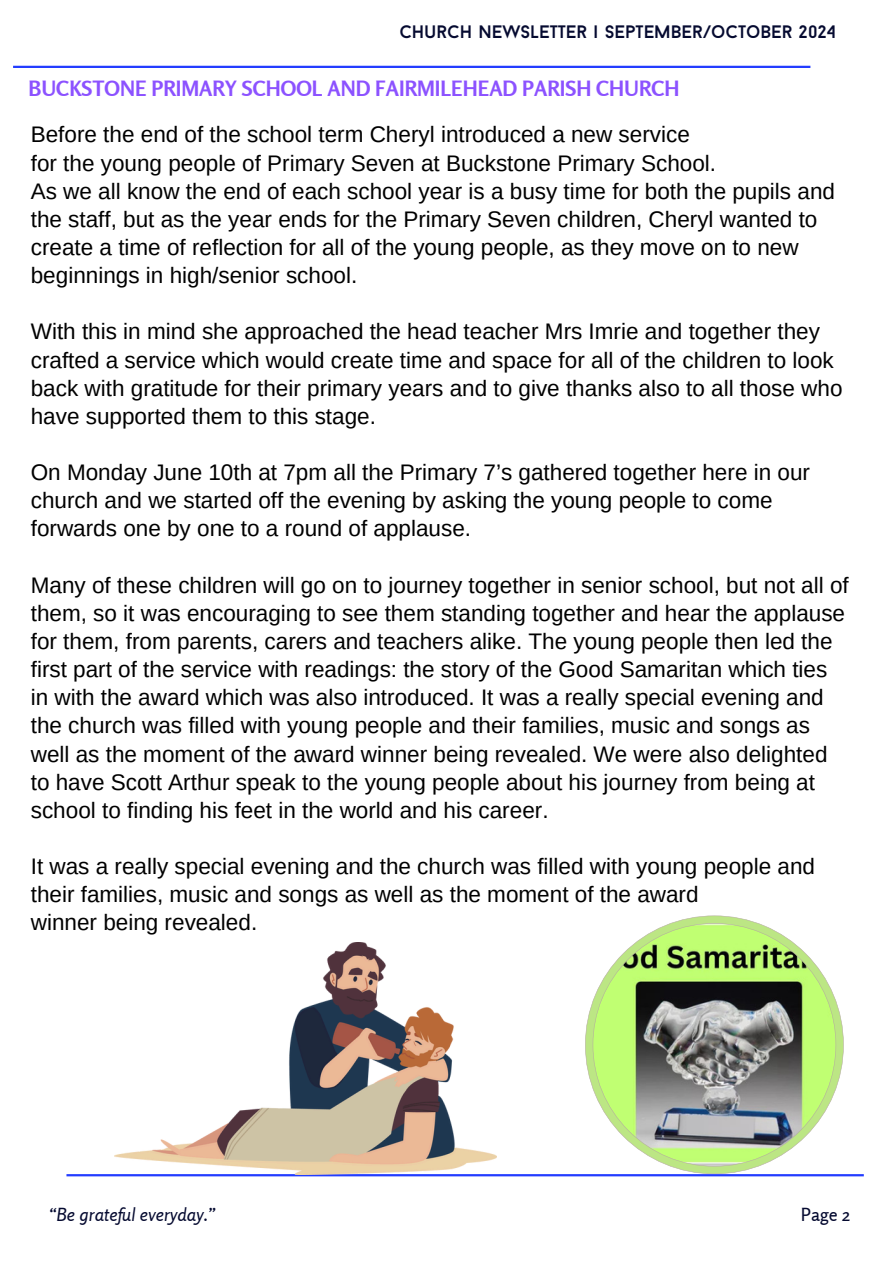
<style>
.page{position:relative;width:894px;height:1264px;background:#fff}
.page>*{position:absolute;margin:0;border:0;box-sizing:border-box;transform-origin:0 0}
.t1{font:22.5px/28.2px "Arimo";color:#000}
.t2{font:700 21px "Rosario";color:#8c52ff}
.t3{font:18px "Baron Neue";color:#050a30}
.t4{font:italic 18px "Rosario";color:#050a30}
.t5{font:18px "Rosario";color:#050a30}
</style>
<div class="page">
<hr style="left:66px;top:1174px;width:797px;height:2px;background:#233dff">
<hr style="left:13px;top:66px;width:797px;height:2px;background:#233dff">
<svg style="left:585px;top:915px;width:258px;height:259px"></svg>
<img style="left:115px;top:942px;width:381px;height:232px">
<p class="t3" style="left:399px;top:25px;width:438px">CHURCH NEWSLETTER | SEPTEMBER/OCTOBER 2024</p>
<p class="t2" style="left:28px;top:75px;width:652px">BUCKSTONE PRIMARY SCHOOL AND FAIRMILEHEAD PARISH CHURCH</p>
<p class="t1" style="left:31px;top:120px;width:805px">Before the end of the school term Cheryl introduced a new service<br>for the young people of Primary Seven at Buckstone Primary School.<br>As we all know the end of each school year is a busy time for both the pupils and the staff, but as the year ends for the Primary Seven children, Cheryl wanted to create a time of reflection for all of the young people, as they move on to new beginnings in high/senior school.</p>
<h1 class="t1" style="left:31px;top:317px;width:813px">With this in mind she approached the head teacher Mrs Imrie and together they crafted a service which would create time and space for all of the children to look back with gratitude for their primary years and to give thanks also to all those who have supported them to this stage.</h1>
<h2 class="t1" style="left:31px;top:458px;width:780px">On Monday June 10th at 7pm all the Primary 7’s gathered together here in our church and we started off the evening by asking the young people to come forwards one by one to a round of applause.</h2>
<h2 class="t1" style="left:31px;top:570px;width:819px">Many of these children will go on to journey together in senior school, but not all of them, so it was encouraging to see them standing together and hear the applause for them, from parents, carers and teachers alike. The young people then led the first part of the service with readings: the story of the Good Samaritan which ties in with the award which was also introduced. It was a really special evening and the church was filled with young people and their families, music and songs as well as the moment of the award winner being revealed. We were also delighted to have Scott Arthur speak to the young people about his journey from being at school to finding his feet in the world and his career.</h2>
<h2 class="t1" style="left:31px;top:852px;width:785px">It was a really special evening and the church was filled with young people and their families, music and songs as well as the moment of the award<br>winner being revealed.</h2>
<p class="t4" style="left:50px;top:1202px;width:168px">“Be grateful everyday.”</p>
<p class="t5" style="left:800px;top:1202px;width:51px">Page 2</p>
</div>
